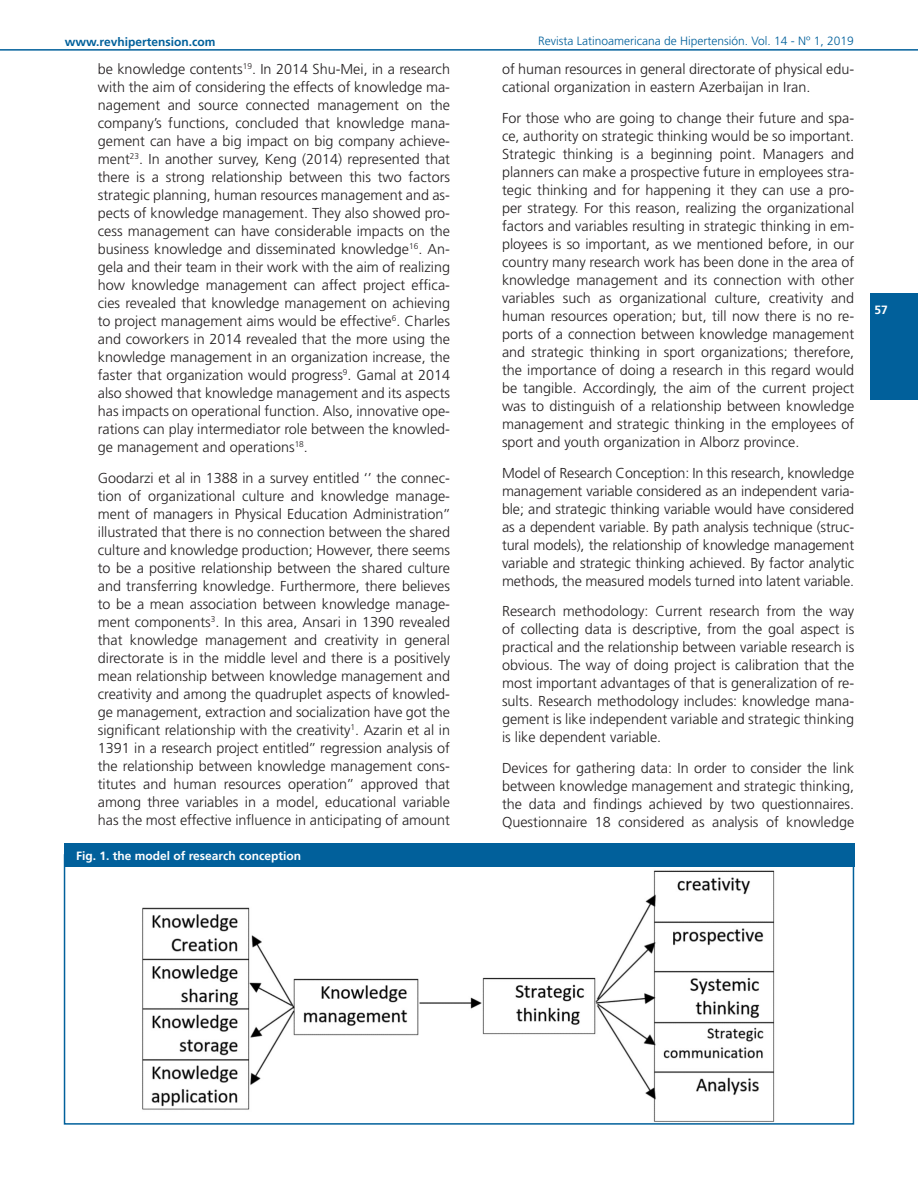
<style>
.page{position:relative;width:918px;height:1188px;background:#fff}
.page>*{position:absolute;margin:0;border:0;box-sizing:border-box;transform-origin:0 0}
.t1{font:300 14.4px/18px "Frutiger";color:#231f20;text-align:justify}
.t2{font:300 12px "Frutiger";color:#01609b}
.t3{font:700 12px "Frutiger";color:#fff}
.t4{font:700 12px "Frutiger";color:#01609b}
</style>
<div class="page">
<div style="left:871px;top:293px;width:47px;height:107px;background:#01609b"></div>
<hr style="left:0;top:49px;width:918px;height:2px;background:#01609b">
<img style="left:142px;top:870px;width:633px;height:252px">
<div style="left:64px;top:844px;width:790px;height:23px;background:#01609b"></div>
<p class="t4" style="left:65px;top:35px;width:152px">www.revhipertension.com</p>
<p class="t2" style="left:538px;top:34px;width:317px">Revista Latinoamericana de Hipertensión. Vol. 14 - Nº 1, 2019</p>
<p class="t1" style="left:98px;top:60px;width:354px">be knowledge contents<sup>19</sup>. In 2014 Shu-Mei, in a research with the aim of considering the effects of knowledge ma&shy;nagement and source connected management on the company’s functions, concluded that knowledge mana&shy;gement can have a big impact on big company achieve&shy;ment<sup>23</sup>. In another survey, Keng (2014) represented that there is a strong relationship between this two factors strategic planning, human resources management and as&shy;pects of knowledge management. They also showed pro&shy;cess management can have considerable impacts on the business knowledge and disseminated knowledge<sup>16</sup>. An&shy;gela and their team in their work with the aim of realizing how knowledge management can affect project effica&shy;cies revealed that knowledge management on achieving to project management aims would be effective<sup>6</sup>. Charles and coworkers in 2014 revealed that the more using the knowledge management in an organization increase, the faster that organization would progress<sup>9</sup>. Gamal at 2014 also showed that knowledge management and its aspects has impacts on operational function. Also, innovative ope&shy;rations can play intermediator role between the knowled&shy;ge management and operations<sup>18</sup>.</p>
<p class="t1" style="left:98px;top:469px;width:354px">Goodarzi et al in 1388 in a survey entitled ‘’ the connec&shy;tion of organizational culture and knowledge manage&shy;ment of managers in Physical Education Administration’’ illustrated that there is no connection between the shared culture and knowledge production; However, there seems to be a positive relationship between the shared culture and transferring knowledge. Furthermore, there believes to be a mean association between knowledge manage&shy;ment components<sup>3</sup>. In this area, Ansari in 1390 revealed that knowledge management and creativity in general directorate is in the middle level and there is a positively mean relationship between knowledge management and creativity and among the quadruplet aspects of knowled&shy;ge management, extraction and socialization have got the significant relationship with the creativity<sup>1</sup>. Azarin et al in 1391 in a research project entitled’’ regression analysis of the relationship between knowledge management cons&shy;titutes and human resources operation’’ approved that among three variables in a model, educational variable has the most effective influence in anticipating of amount</p>
<p class="t1" style="left:502px;top:60px;width:354px">of human resources in general directorate of physical edu&shy;cational organization in eastern Azerbaijan in Iran.</p>
<p class="t1" style="left:502px;top:109px;width:354px">For those who are going to change their future and spa&shy;ce, authority on strategic thinking would be so important.<br>Strategic thinking is a beginning point. Managers and planners can make a prospective future in employees stra&shy;tegic thinking and for happening it they can use a pro&shy;per strategy. For this reason, realizing the organizational factors and variables resulting in strategic thinking in em&shy;ployees is so important, as we mentioned before, in our country many research work has been done in the area of knowledge management and its connection with other variables such as organizational culture, creativity and human resources operation; but, till now there is no re&shy;ports of a connection between knowledge management and strategic thinking in sport organizations; therefore, the importance of doing a research in this regard would be tangible. Accordingly, the aim of the current project was to distinguish of a relationship between knowledge management and strategic thinking in the employees of sport and youth organization in Alborz province.</p>
<p class="t1" style="left:502px;top:464px;width:354px">Model of Research Conception: In this research, knowledge management variable considered as an independent varia&shy;ble; and strategic thinking variable would have considered as a dependent variable. By path analysis technique (struc&shy;tural models), the relationship of knowledge management variable and strategic thinking achieved. By factor analytic methods, the measured models turned into latent variable.</p>
<p class="t1" style="left:502px;top:603px;width:354px">Research methodology: Current research from the way of collecting data is descriptive, from the goal aspect is practical and the relationship between variable research is obvious. The way of doing project is calibration that the most important advantages of that is generalization of re&shy;sults. Research methodology includes: knowledge mana&shy;gement is like independent variable and strategic thinking is like dependent variable.</p>
<p class="t1" style="left:502px;top:759px;width:354px">Devices for gathering data: In order to consider the link between knowledge management and strategic thinking, the data and findings achieved by two questionnaires.<br>Questionnaire 18 considered as analysis of knowledge</p>
<p class="t3" style="left:76px;top:849px;width:226px">Fig. 1. the model of research conception</p>
<p class="t3" style="left:874px;top:303px;width:15px">57</p>
</div>
